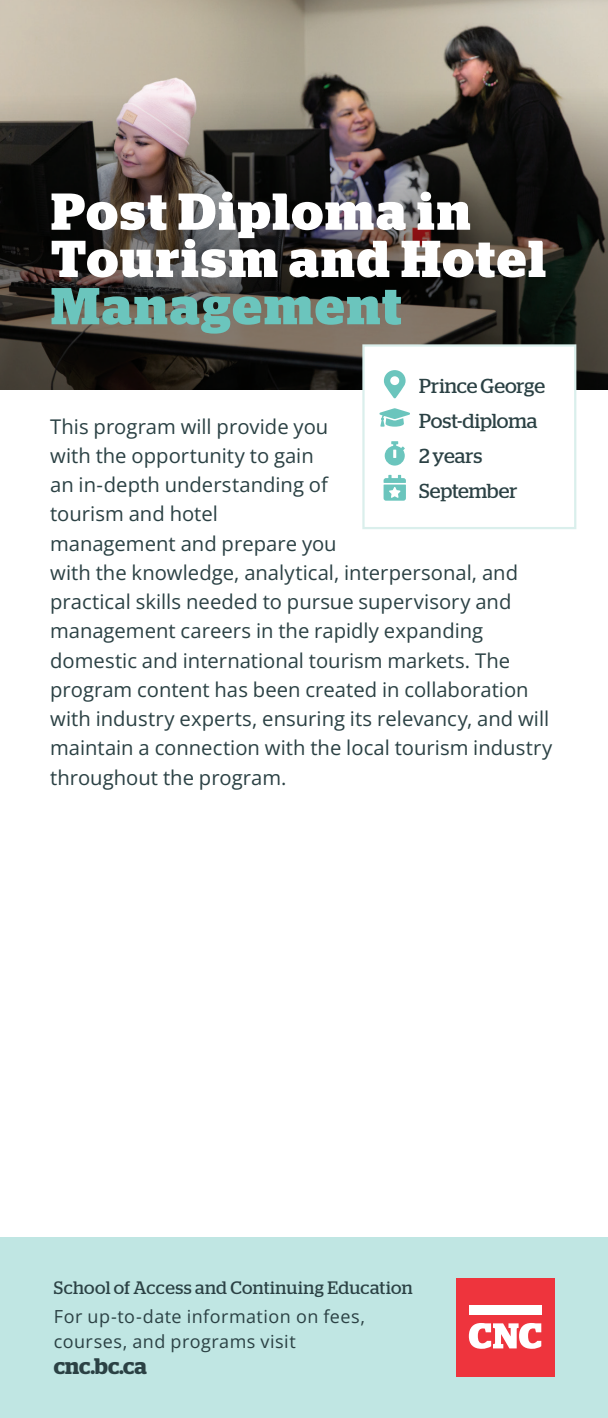
<style>
.page{position:relative;width:608px;height:1418px;background:#fff}
.page>*{position:absolute;margin:0;border:0;box-sizing:border-box;transform-origin:0 0}
.t1{font:700 51.75px/47.2px "Stag";letter-spacing:.04em;color:#fff}
.t2{font:700 51.75px "Stag";letter-spacing:.045em;color:#6bc5bd}
.t3{font:600 22.5px "Stag";letter-spacing:-.005em;color:#2b4144}
.t4{font:20.25px/29.2px "Open Sans";color:#2b4144}
.t5{font:20.25px/34.9px "Stag";letter-spacing:-.005em;color:#2b4144}
.t6{font:18px/24.8px "Open Sans";letter-spacing:.025em;color:#2b4144}
.t7{font:18px "Stag";letter-spacing:.015em;color:#2b4144}
</style>
<div class="page">
<div style="left:0;top:1237px;width:608px;height:181px;background:#c0e6e3"></div>
<div style="left:456px;top:1278px;width:98px;height:98px;background:#ee343d"></div>
<svg style="left:468px;top:1323px;width:73px;height:25px"></svg>
<div style="left:468px;top:1305px;width:73px;height:10px;background:#fff"></div>
<svg style="left:0;top:0;width:608px;height:390px;background:#5e574f"></svg>
<div style="left:362px;top:344px;width:214px;height:185px;background:#fff;border:2px solid #daefec"></div>
<svg style="left:384px;top:370px;width:21px;height:28px"></svg>
<svg style="left:379px;top:408px;width:31px;height:19px"></svg>
<svg style="left:384px;top:441px;width:20px;height:24px"></svg>
<svg style="left:383px;top:475px;width:23px;height:26px"></svg>
<h1 class="t1" style="left:51px;top:188px;width:496px">Post Diploma in<br>Tourism and Hotel</h1>
<h1 class="t2" style="left:51px;top:276px;width:352px">Management</h1>
<p class="t5" style="left:419px;top:368px;width:127px">Prince George<br>Post-diploma<br>2 years<br>September</p>
<p class="t4" style="left:50px;top:411px;width:503px">This program will provide you<br>with the opportunity to gain<br>an in-depth understanding of<br>tourism and hotel<br>management and prepare you<br>with the knowledge, analytical, interpersonal, and practical skills needed to pursue supervisory and management careers in the rapidly expanding domestic and international tourism markets. The program content has been created in collaboration with industry experts, ensuring its relevancy, and will maintain a connection with the local tourism industry throughout the program.</p>
<p class="t7" style="left:54px;top:1277px;width:360px">School of Access and Continuing Education</p>
<p class="t6" style="left:54px;top:1303px;width:313px">For up-to-date information on fees, courses, and programs visit</p>
<p class="t3" style="left:54px;top:1353px;width:95px">cnc.bc.ca</p>
</div>
